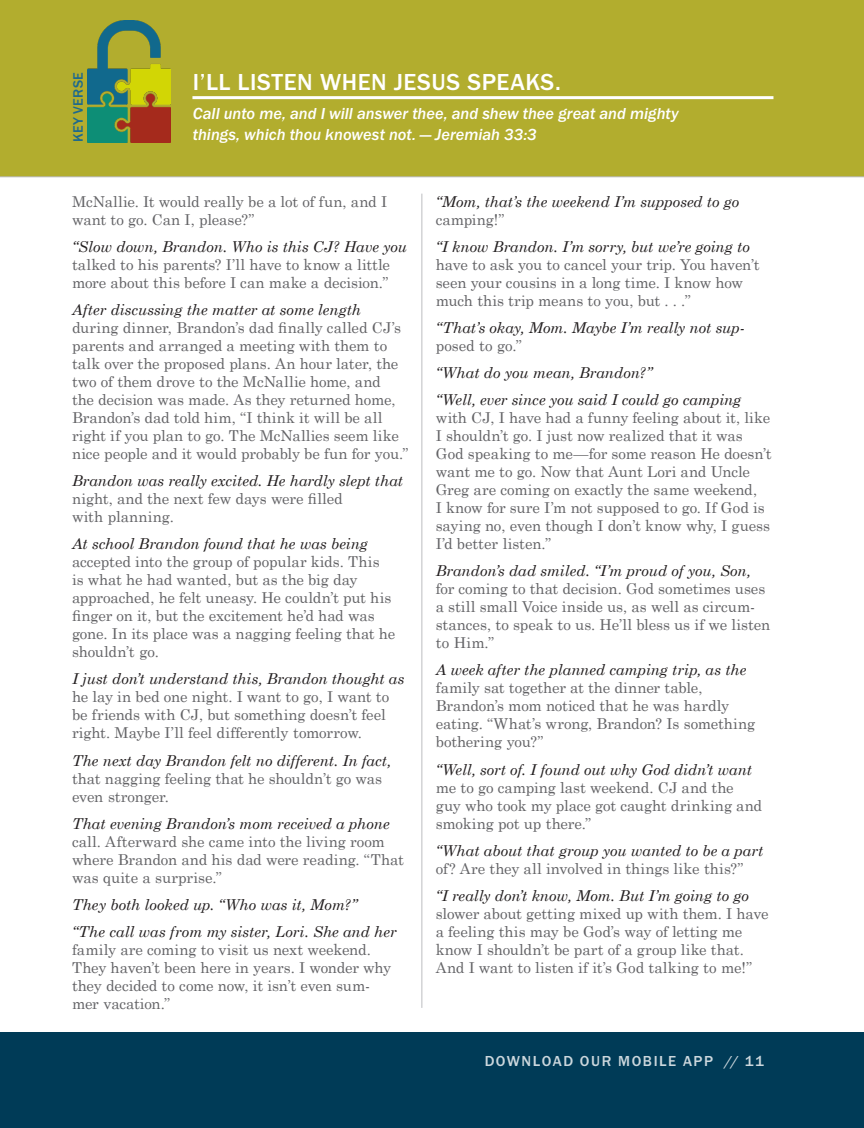
<style>
.page{position:relative;width:864px;height:1128px;background:#fff}
.page>*{position:absolute;margin:0;border:0;box-sizing:border-box;transform-origin:0 0}
.t1{font:500 24px "Franklin Gothic URW";letter-spacing:.025em;color:#fff}
.Article_-_Memory_Ver{font:16.5px/21px "Franklin Gothic URW Med Ita";color:#fff}
.Article_-_Copy{font:15px/18px "Century Schoolbook";letter-spacing:-.005em;color:#636366}
.Article_-_Copy-2{font:italic 15px/18px "Century Schoolbook";letter-spacing:-.005em;color:#231f20}
.t2{font:500 15px "Franklin Gothic URW";letter-spacing:.105em;color:#fff}
.t3{font:500 14.1px "Franklin Gothic URW";letter-spacing:.02em;color:#1c698e}
.s1{font-style:italic;color:#231f20}
.s2{font-style:normal;color:#636366}
.s3{font-family:"Franklin Gothic URW Med Ita";font-weight:400}
</style>
<div class="page">
<div style="left:0;top:0;width:864px;height:177px;background:#b2ad2e"></div>
<img style="left:87px;top:20px;width:84px;height:123px">
<hr style="left:192px;top:96px;width:581px;height:3px;background:#fff">
<hr style="left:0;top:176px;width:864px;height:1px;background:#bcbdc0">
<hr style="left:422px;top:194px;width:1px;height:813px;background:#bcbdc0">
<div style="left:0;top:1031px;width:864px;height:96px;background:#003b57"></div>
<p class="t3" style="left:69px;top:142px;width:71px;rotate:-90deg">KEY VERSE</p>
<p class="t1" style="left:193px;top:67px;width:369px">I’LL LISTEN WHEN JESUS SPEAKS.</p>
<p class="Article_-_Memory_Ver" style="left:193px;top:103px;width:487px">Call unto me, and I will answer thee, and shew thee great and mighty things, which thou knowest not. — Jeremiah 33:3</p>
<p class="Article_-_Copy" style="left:72px;top:191px;width:317px">McNallie. It would really be a lot of fun, and I want to go. Can I, please?”</p>
<p class="Article_-_Copy" style="left:72px;top:236px;width:337px"><span class="s1">“Slow down, Brandon. Who is this CJ? Have you </span>talked to his parents? I’ll have to know a little more about this before I can make a decision.”</p>
<p class="Article_-_Copy" style="left:72px;top:299px;width:338px"><span class="s1">After discussing the matter at some length </span>during dinner, Brandon’s dad finally called CJ’s parents and arranged a meeting with them to talk over the proposed plans. An hour later, the two of them drove to the McNallie home, and<br>the decision was made. As they returned home, Brandon’s dad told him, “I think it will be all right if you plan to go. The McNallies seem like nice people and it would probably be fun for you.”</p>
<p class="Article_-_Copy" style="left:72px;top:470px;width:333px"><span class="s1">Brandon was really excited. He hardly slept that </span>night, and the next few days were filled<br>with planning.</p>
<p class="Article_-_Copy" style="left:72px;top:533px;width:325px"><span class="s1">At school Brandon found that he was being </span>accepted into the group of popular kids. This<br>is what he had wanted, but as the big day approached, he felt uneasy. He couldn’t put his finger on it, but the excitement he’d had was gone. In its place was a nagging feeling that he shouldn’t go.</p>
<p class="Article_-_Copy" style="left:72px;top:668px;width:334px"><span class="s1">I just don’t understand this, Brandon thought as </span>he lay in bed one night. I want to go, I want to be friends with CJ, but something doesn’t feel right. Maybe I’ll feel differently tomorrow.</p>
<p class="Article_-_Copy" style="left:72px;top:749px;width:321px"><span class="s1">The next day Brandon felt no different. In fact, </span>that nagging feeling that he shouldn’t go was even stronger.</p>
<p class="Article_-_Copy" style="left:72px;top:812px;width:333px"><span class="s1">That evening Brandon’s mom received a phone </span>call. Afterward she came into the living room where Brandon and his dad were reading. “That was quite a surprise.”</p>
<p class="Article_-_Copy-2" style="left:72px;top:894px;width:286px">They both looked up. “Who was it, Mom?”</p>
<p class="Article_-_Copy" style="left:72px;top:920px;width:326px"><span class="s1">“The call was from my sister, Lori. She and her </span>family are coming to visit us next weekend.<br>They haven’t been here in years. I wonder why they decided to come now, it isn’t even sum&shy;mer vacation.”</p>
<p class="Article_-_Copy-2" style="left:436px;top:192px;width:305px">“Mom, that’s the weekend I’m supposed to go <span class="s2">camping!”</span></p>
<p class="Article_-_Copy" style="left:436px;top:236px;width:325px"><span class="s1">“I know Brandon. I’m sorry, but we’re going to </span>have to ask you to cancel your trip. You haven’t seen your cousins in a long time. I know how much this trip means to you, but . . .”</p>
<p class="Article_-_Copy-2" style="left:436px;top:318px;width:310px">“That’s okay, Mom. Maybe I’m really not sup&shy;<span class="s2">posed to go.”</span></p>
<p class="Article_-_Copy-2" style="left:436px;top:363px;width:218px">“What do you mean, Brandon?”</p>
<p class="Article_-_Copy" style="left:436px;top:389px;width:338px"><span class="s1">“Well, ever since you said I could go camping </span>with CJ, I have had a funny feeling about it, like I shouldn’t go. I just now realized that it was God speaking to me—for some reason He doesn’t want me to go. Now that Aunt Lori and Uncle Greg are coming on exactly the same weekend,<br>I know for sure I’m not supposed to go. If God is saying no, even though I don’t know why, I guess I’d better listen.”</p>
<p class="Article_-_Copy" style="left:436px;top:560px;width:336px"><span class="s1">Brandon’s dad smiled. “I’m proud of you, Son, </span>for coming to that decision. God sometimes uses a still small Voice inside us, as well as circum&shy;stances, to speak to us. He’ll bless us if we listen to Him.”</p>
<p class="Article_-_Copy" style="left:436px;top:659px;width:321px"><span class="s1">A week after the planned camping trip, as the </span>family sat together at the dinner table, Brandon’s mom noticed that he was hardly eating. “What’s wrong, Brandon? Is something bothering you?”</p>
<p class="Article_-_Copy" style="left:436px;top:758px;width:328px"><span class="s1">“Well, sort of. I found out why God didn’t want </span>me to go camping last weekend. CJ and the guy who took my place got caught drinking and smoking pot up there.”</p>
<p class="Article_-_Copy" style="left:436px;top:839px;width:329px"><span class="s1">“What about that group you wanted to be a part </span>of? Are they all involved in things like this?”</p>
<p class="Article_-_Copy" style="left:436px;top:884px;width:334px"><span class="s1">“I really don’t know, Mom. But I’m going to go </span>slower about getting mixed up with them. I have a feeling this may be God’s way of letting me know I shouldn’t be part of a group like that.<br>And I want to listen if it’s God talking to me!”</p>
<p class="t2" style="left:484px;top:1051px;width:281px">DOWNLOAD OUR MOBILE APP <span class="s3">//</span> 11</p>
</div>
